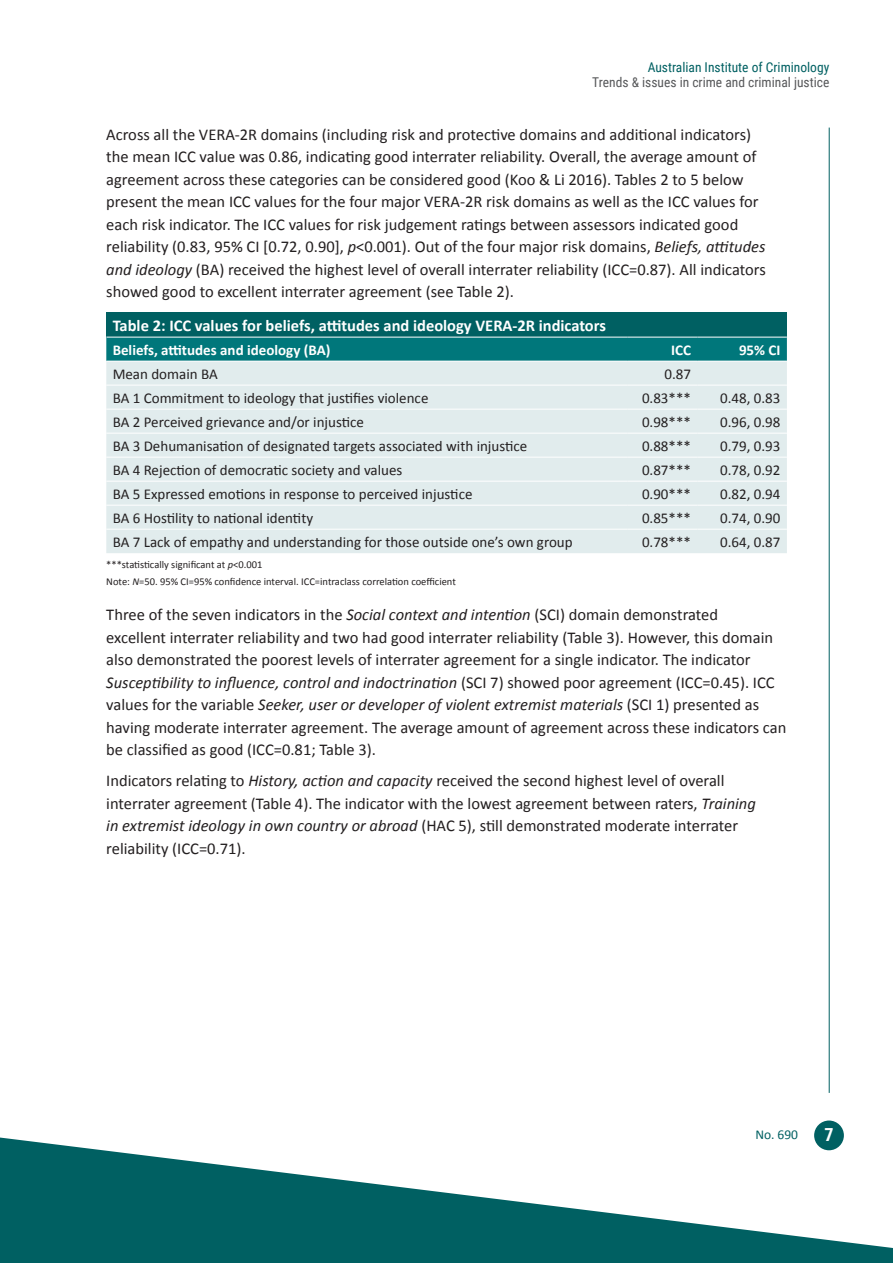
<style>
.page{position:relative;width:893px;height:1263px;background:#fff}
.page>*{position:absolute;margin:0;border:0;box-sizing:border-box;transform-origin:0 0}
.t1{font:700 18px "Roboto Condensed";color:#fff}
.body{font:16.5px/22.5px "Calibri";color:#231f20}
.Table_H1{font:700 16.5px "Calibri";color:#fff}
.Body__table{font:15px "Calibri";color:#231f20}
.Body_table_section_heading{font:700 15px "Calibri";color:#fff}
.t2{font:13.5px "Roboto Condensed";color:#57585a}
.t3{font:13.5px "Roboto Condensed";color:#006062}
.t4{font:13.5px "Calibri";color:#006062}
.Table_notes{font:10.5px "Calibri";color:#231f20}
.s1{font-style:italic}
</style>
<div class="page">
<hr style="left:829px;top:128px;width:1px;height:965px;background:#006062">
<div style="left:814px;top:1120px;width:30px;height:30px;background:#006062;border-radius:50%"></div>
<svg style="left:0;top:1137px;width:893px;height:126px;fill:#006062"></svg>
<div style="left:106px;top:312px;width:681px;height:25px;background:#006062"></div>
<div style="left:106px;top:338px;width:681px;height:23px;background:#00777b"></div>
<div style="left:106px;top:362px;width:681px;height:191px;background:#e1eced"></div>
<hr style="left:106px;top:385px;width:521px;height:1px;background:#fff">
<hr style="left:627px;top:385px;width:70px;height:1px;background:#fff">
<hr style="left:697px;top:385px;width:90px;height:1px;background:#fff">
<hr style="left:106px;top:409px;width:521px;height:1px;background:#fff">
<hr style="left:627px;top:409px;width:70px;height:1px;background:#fff">
<hr style="left:697px;top:409px;width:90px;height:1px;background:#fff">
<hr style="left:106px;top:433px;width:521px;height:1px;background:#fff">
<hr style="left:627px;top:433px;width:70px;height:1px;background:#fff">
<hr style="left:697px;top:433px;width:90px;height:1px;background:#fff">
<hr style="left:106px;top:457px;width:521px;height:1px;background:#fff">
<hr style="left:627px;top:457px;width:70px;height:1px;background:#fff">
<hr style="left:697px;top:457px;width:90px;height:1px;background:#fff">
<hr style="left:106px;top:481px;width:521px;height:1px;background:#fff">
<hr style="left:627px;top:481px;width:70px;height:1px;background:#fff">
<hr style="left:697px;top:481px;width:90px;height:1px;background:#fff">
<hr style="left:106px;top:505px;width:521px;height:1px;background:#fff">
<hr style="left:627px;top:505px;width:70px;height:1px;background:#fff">
<hr style="left:697px;top:505px;width:90px;height:1px;background:#fff">
<hr style="left:106px;top:529px;width:521px;height:1px;background:#fff">
<hr style="left:627px;top:529px;width:70px;height:1px;background:#fff">
<hr style="left:697px;top:529px;width:90px;height:1px;background:#fff">
<p class="t3" style="left:648px;top:57px;width:183px">Australian Institute of Criminology</p>
<p class="t2" style="left:592px;top:73px;width:239px">Trends &amp; issues in crime and criminal justice</p>
<p class="body" style="left:106px;top:123px;width:661px">Across all the VERA-2R domains (including risk and protective domains and additional indicators) the mean ICC value was 0.86, indicating good interrater reliability. Overall, the average amount of agreement across these categories can be considered good (Koo &amp; Li 2016). Tables 2 to 5 below present the mean ICC values for the four major VERA-2R risk domains as well as the ICC values for each risk indicator. The ICC values for risk judgement ratings between assessors indicated good reliability (0.83, 95% CI [0.72, 0.90], <span class="s1">p</span>&lt;0.001). Out of the four major risk domains, <span class="s1">Beliefs, attitudes and ideology</span> (BA) received the highest level of overall interrater reliability (ICC=0.87). All indicators showed good to excellent interrater agreement (see Table 2).</p>
<p class="Table_H1" style="left:113px;top:314px;width:495px">Table 2: ICC values for beliefs, attitudes and ideology VERA-2R indicators</p>
<p class="Body_table_section_heading" style="left:113px;top:339px;width:219px">Beliefs, attitudes and ideology (BA)</p>
<p class="Body_table_section_heading" style="left:671px;top:339px;width:21px">ICC</p>
<p class="Body_table_section_heading" style="left:739px;top:339px;width:43px">95% CI</p>
<p class="Body__table" style="left:113px;top:363px;width:107px">Mean domain BA</p>
<p class="Body__table" style="left:664px;top:363px;width:28px">0.87</p>
<p class="Body__table" style="left:113px;top:387px;width:317px">BA 1 Commitment to ideology that justifies violence</p>
<p class="Body__table" style="left:642px;top:387px;width:51px">0.83***</p>
<p class="Body__table" style="left:720px;top:387px;width:62px">0.48, 0.83</p>
<p class="Body__table" style="left:113px;top:411px;width:253px">BA 2 Perceived grievance and/or injustice</p>
<p class="Body__table" style="left:642px;top:411px;width:51px">0.98***</p>
<p class="Body__table" style="left:720px;top:411px;width:62px">0.96, 0.98</p>
<p class="Body__table" style="left:113px;top:435px;width:416px">BA 3 Dehumanisation of designated targets associated with injustice</p>
<p class="Body__table" style="left:642px;top:435px;width:51px">0.88***</p>
<p class="Body__table" style="left:720px;top:435px;width:62px">0.79, 0.93</p>
<p class="Body__table" style="left:113px;top:459px;width:291px">BA 4 Rejection of democratic society and values</p>
<p class="Body__table" style="left:642px;top:459px;width:51px">0.87***</p>
<p class="Body__table" style="left:720px;top:459px;width:62px">0.78, 0.92</p>
<p class="Body__table" style="left:113px;top:483px;width:361px">BA 5 Expressed emotions in response to perceived injustice</p>
<p class="Body__table" style="left:642px;top:483px;width:51px">0.90***</p>
<p class="Body__table" style="left:720px;top:483px;width:62px">0.82, 0.94</p>
<p class="Body__table" style="left:113px;top:507px;width:202px">BA 6 Hostility to national identity</p>
<p class="Body__table" style="left:642px;top:507px;width:51px">0.85***</p>
<p class="Body__table" style="left:720px;top:507px;width:62px">0.74, 0.90</p>
<p class="Body__table" style="left:113px;top:531px;width:461px">BA 7 Lack of empathy and understanding for those outside one’s own group</p>
<p class="Body__table" style="left:642px;top:531px;width:51px">0.78***</p>
<p class="Body__table" style="left:720px;top:531px;width:62px">0.64, 0.87</p>
<p class="Table_notes" style="left:106px;top:557px;width:158px">***statistically significant at <span class="s1">p</span>&lt;0.001</p>
<p class="Table_notes" style="left:106px;top:574px;width:351px">Note: <span class="s1">N</span>=50. 95% CI=95% confidence interval. ICC=intraclass correlation coefficient</p>
<p class="body" style="left:106px;top:603px;width:681px">Three of the seven indicators in the <span class="s1">Social context and intention</span> (SCI) domain demonstrated<br>excellent interrater reliability and two had good interrater reliability (Table 3). However, this domain also demonstrated the poorest levels of interrater agreement for a single indicator. The indicator <span class="s1">Susceptibility to influence, control and indoctrination</span> (SCI 7) showed poor agreement (ICC=0.45). ICC values for the variable <span class="s1">Seeker, user or developer of violent extremist materials</span> (SCI 1) presented as having moderate interrater agreement. The average amount of agreement across these indicators can be classified as good (ICC=0.81; Table 3).</p>
<p class="body" style="left:106px;top:769px;width:651px">Indicators relating to <span class="s1">History, action and capacity</span> received the second highest level of overall interrater agreement (Table 4). The indicator with the lowest agreement between raters, <span class="s1">Training in extremist ideology in own country or abroad</span> (HAC 5), still demonstrated moderate interrater reliability (ICC=0.71).</p>
<p class="t4" style="left:755px;top:1125px;width:44px">No. 690</p>
<p class="t1" style="left:824px;top:1122px;width:11px">7</p>
</div>
